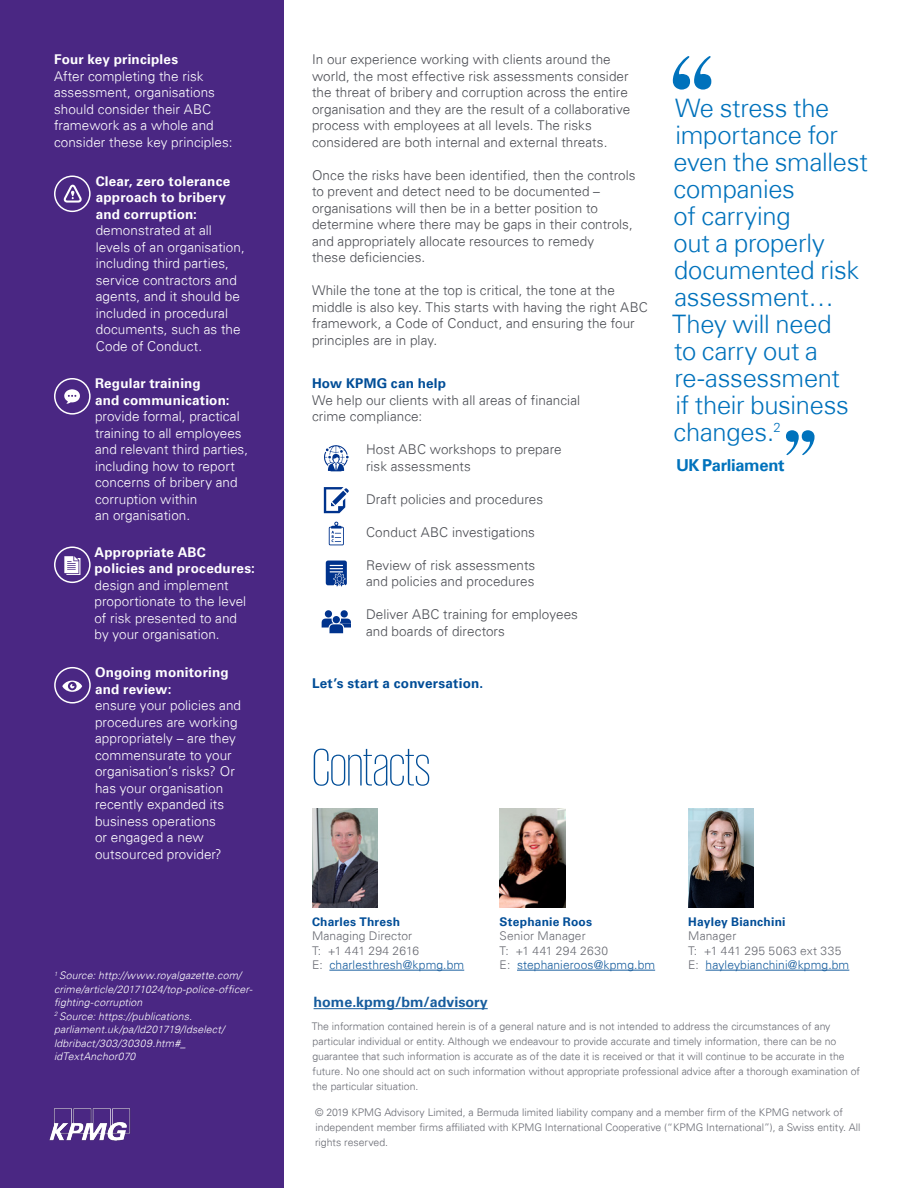
<style>
.page{position:relative;width:918px;height:1188px;background:#fff}
.page>*{position:absolute;margin:0;border:0;box-sizing:border-box;transform-origin:0 0}
.Intro_16pt{font:200 54px "KPMG";letter-spacing:-.005em;color:#014d97}
.Bodycopy_9_5pt{font:300 25.5px/27px "Universfor KPMG";letter-spacing:-.01em;color:#0072bc}
.Bodycopy_9_5pt-2{font:700 16.5px "Universfor KPMG";letter-spacing:-.02em;color:#0072bc}
.Intro_16pt-2{font:700 14.25px "Univers 65";color:#175d9e}
.Intro_16pt-3{font:300 13.5px/16.5px "Univers 45";letter-spacing:.005em;color:#4c4e54}
.Intro_16pt-4{font:300 13.5px/16.5px "Univers 45";letter-spacing:.005em;color:#fff}
.Intro_16pt-5{font:700 13.5px "Univers 65";letter-spacing:.02em;color:#014d97}
.Intro_16pt-6{font:700 13.5px "Univers 65";letter-spacing:.015em;color:#fff}
.Intro_16pt-7{font:300 12px "Univers 45";letter-spacing:.01em;color:#175d9e}
.Intro_16pt-8{font:300 12px "Univers 45";letter-spacing:.01em;color:#696b73}
.Intro_16pt-9{font:700 12px "Univers 65";letter-spacing:.02em;color:#014d97}
.Intro_16pt-10{font:300 12px "Univers 45";letter-spacing:.035em;color:#696b73}
.Captions_7pt_Black_R{font:300 10.5px/15px "Univers 45";color:#696b73}
.Intro_16pt-11{font:italic 300 10.5px/13.5px "Univers 45";letter-spacing:.015em;color:#fff}
.s1{font-family:"Univers 65";font-weight:700}
.s2{color:#696b73}
</style>
<div class="page">
<div style="left:0;top:0;width:284px;height:1188px;background:#4a2783"></div>
<svg style="left:673px;top:56px;width:38px;height:34px"></svg>
<svg style="left:786px;top:430px;width:29px;height:25px"></svg>
<div style="left:54px;top:176px;width:37px;height:36px;border:2px solid #fff;border-radius:50%"></div>
<div style="left:54px;top:378px;width:37px;height:37px;border:2px solid #fff;border-radius:50%"></div>
<div style="left:54px;top:546px;width:37px;height:37px;border:2px solid #fff;border-radius:50%"></div>
<div style="left:54px;top:667px;width:37px;height:37px;border:2px solid #fff;border-radius:50%"></div>
<img style="left:500px;top:809px;width:65px;height:98px">
<img style="left:688px;top:809px;width:66px;height:98px">
<img style="left:49px;top:1108px;width:81px;height:33px">
<hr style="left:329px;top:970px;width:135px;height:1px;background:#175d9e">
<hr style="left:517px;top:970px;width:138px;height:1px;background:#175d9e">
<hr style="left:706px;top:970px;width:143px;height:1px;background:#175d9e">
<hr style="left:314px;top:1008px;width:174px;height:1px;background:#175d9e">
<img style="left:312px;top:809px;width:66px;height:99px">
<svg style="left:64px;top:185px;width:18px;height:18px"></svg>
<svg style="left:64px;top:389px;width:16px;height:15px"></svg>
<svg style="left:64px;top:556px;width:16px;height:19px"></svg>
<svg style="left:62px;top:681px;width:20px;height:11px"></svg>
<svg style="left:324px;top:445px;width:25px;height:26px"></svg>
<svg style="left:324px;top:487px;width:25px;height:26px"></svg>
<svg style="left:329px;top:522px;width:15px;height:23px"></svg>
<svg style="left:326px;top:561px;width:21px;height:26px"></svg>
<svg style="left:322px;top:610px;width:29px;height:23px"></svg>
<p class="Intro_16pt-6" style="left:54px;top:51px;width:126px">Four key principles</p>
<p class="Intro_16pt-4" style="left:54px;top:68px;width:180px">After completing the risk assessment, organisations should consider their ABC framework as a whole and consider these key principles:</p>
<p class="Intro_16pt-4" style="left:96px;top:173px;width:151px"><span class="s1">Clear, zero tolerance approach to bribery and corruption: </span>demonstrated at all levels of an organisation, including third parties, service contractors and agents, and it should be included in procedural documents, such as the<br>Code of Conduct.</p>
<p class="Intro_16pt-4" style="left:95px;top:375px;width:155px"><span class="s1">Regular training<br>and communication: </span>provide formal, practical training to all employees and relevant third parties, including how to report concerns of bribery and corruption within<br>an organisation.</p>
<p class="Intro_16pt-4" style="left:94px;top:544px;width:162px"><span class="s1">Appropriate ABC policies and procedures: </span>design and implement proportionate to the level of risk presented to and<br>by your organisation.</p>
<p class="Intro_16pt-4" style="left:95px;top:664px;width:148px"><span class="s1">Ongoing monitoring and review:<br></span>ensure your policies and procedures are working appropriately – are they commensurate to your organisation’s risks? Or has your organisation recently expanded its business operations<br>or engaged a new outsourced provider?</p>
<p class="Intro_16pt-11" style="left:54px;top:969px;width:200px"><sup>1</sup> Source: http://www.royalgazette.com/ crime/article/20171024/top-police-officer&shy;fighting-corruption</p>
<p class="Intro_16pt-11" style="left:54px;top:1009px;width:172px"><sup>2</sup> Source: https://publications. parliament.uk/pa/ld201719/ldselect/ ldbribact/303/30309.htm#_ idTextAnchor070</p>
<p class="Intro_16pt-3" style="left:312px;top:51px;width:320px">In our experience working with clients around the world, the most effective risk assessments consider the threat of bribery and corruption across the entire organisation and they are the result of a collaborative process with employees at all levels. The risks considered are both internal and external threats.</p>
<p class="Intro_16pt-3" style="left:312px;top:167px;width:325px">Once the risks have been identified, then the controls to prevent and detect need to be documented – organisations will then be in a better position to determine where there may be gaps in their controls, and appropriately allocate resources to remedy<br>these deficiencies.</p>
<p class="Intro_16pt-3" style="left:312px;top:282px;width:337px">While the tone at the top is critical, the tone at the middle is also key. This starts with having the right ABC framework, a Code of Conduct, and ensuring the four principles are in play.</p>
<p class="Intro_16pt-5" style="left:312px;top:375px;width:136px">How KPMG can help</p>
<p class="Intro_16pt-3" style="left:312px;top:392px;width:270px">We help our clients with all areas of financial crime compliance:</p>
<p class="Intro_16pt-3" style="left:366px;top:441px;width:197px">Host ABC workshops to prepare risk assessments</p>
<p class="Intro_16pt-3" style="left:366px;top:491px;width:179px">Draft policies and procedures</p>
<p class="Intro_16pt-3" style="left:366px;top:524px;width:170px">Conduct ABC investigations</p>
<p class="Intro_16pt-3" style="left:366px;top:557px;width:171px">Review of risk assessments and policies and procedures</p>
<p class="Intro_16pt-3" style="left:366px;top:606px;width:214px">Deliver ABC training for employees and boards of directors</p>
<p class="Intro_16pt-5" style="left:312px;top:675px;width:173px">Let’s start a conversation.</p>
<p class="Intro_16pt" style="left:312px;top:742px;width:120px">Contacts</p>
<p class="Bodycopy_9_5pt" style="left:672px;top:94px;width:197px">We stress the importance for even the smallest companies<br>of carrying<br>out a properly documented risk assessment…<br>They will need<br>to carry out a re-assessment<br>if their business changes.<sup>2</sup></p>
<p class="Bodycopy_9_5pt-2" style="left:676px;top:455px;width:110px">UK Parliament</p>
<p class="Intro_16pt-9" style="left:312px;top:915px;width:90px">Charles Thresh</p>
<p class="Intro_16pt-8" style="left:312px;top:929px;width:102px">Managing Director</p>
<p class="Intro_16pt-8" style="left:312px;top:943px;width:109px">T: +1 441 294 2616</p>
<p class="Intro_16pt-7" style="left:312px;top:957px;width:154px"><span class="s2">E:</span> charlesthresh@kpmg.bm</p>
<p class="Intro_16pt-2" style="left:314px;top:994px;width:176px">home.kpmg/bm/advisory</p>
<p class="Intro_16pt-9" style="left:500px;top:915px;width:94px">Stephanie Roos</p>
<p class="Intro_16pt-8" style="left:500px;top:929px;width:88px">Senior Manager</p>
<p class="Intro_16pt-10" style="left:500px;top:943px;width:110px">T: +1 441 294 2630</p>
<p class="Intro_16pt-7" style="left:500px;top:957px;width:157px"><span class="s2">E:</span> stephanieroos@kpmg.bm</p>
<p class="Intro_16pt-9" style="left:688px;top:915px;width:99px">Hayley Bianchini</p>
<p class="Intro_16pt-8" style="left:688px;top:929px;width:50px">Manager</p>
<p class="Intro_16pt-10" style="left:688px;top:943px;width:155px">T: +1 441 295 5063 ext 335</p>
<p class="Intro_16pt-7" style="left:688px;top:957px;width:163px"><span class="s2">E:</span> hayleybianchini@kpmg.bm</p>
<p class="Captions_7pt_Black_R" style="left:312px;top:1018px;width:550px">The information contained herein is of a general nature and is not intended to address the circumstances of any particular individual or entity. Although we endeavour to provide accurate and timely information, there can be no guarantee that such information is accurate as of the date it is received or that it will continue to be accurate in the future. No one should act on such information without appropriate professional advice after a thorough examination of the particular situation.</p>
<p class="Captions_7pt_Black_R" style="left:315px;top:1105px;width:547px">© 2019 KPMG Advisory Limited, a Bermuda limited liability company and a member firm of the KPMG network of independent member firms affiliated with KPMG International Cooperative (“KPMG International”), a Swiss entity. All rights reserved.</p>
</div>
